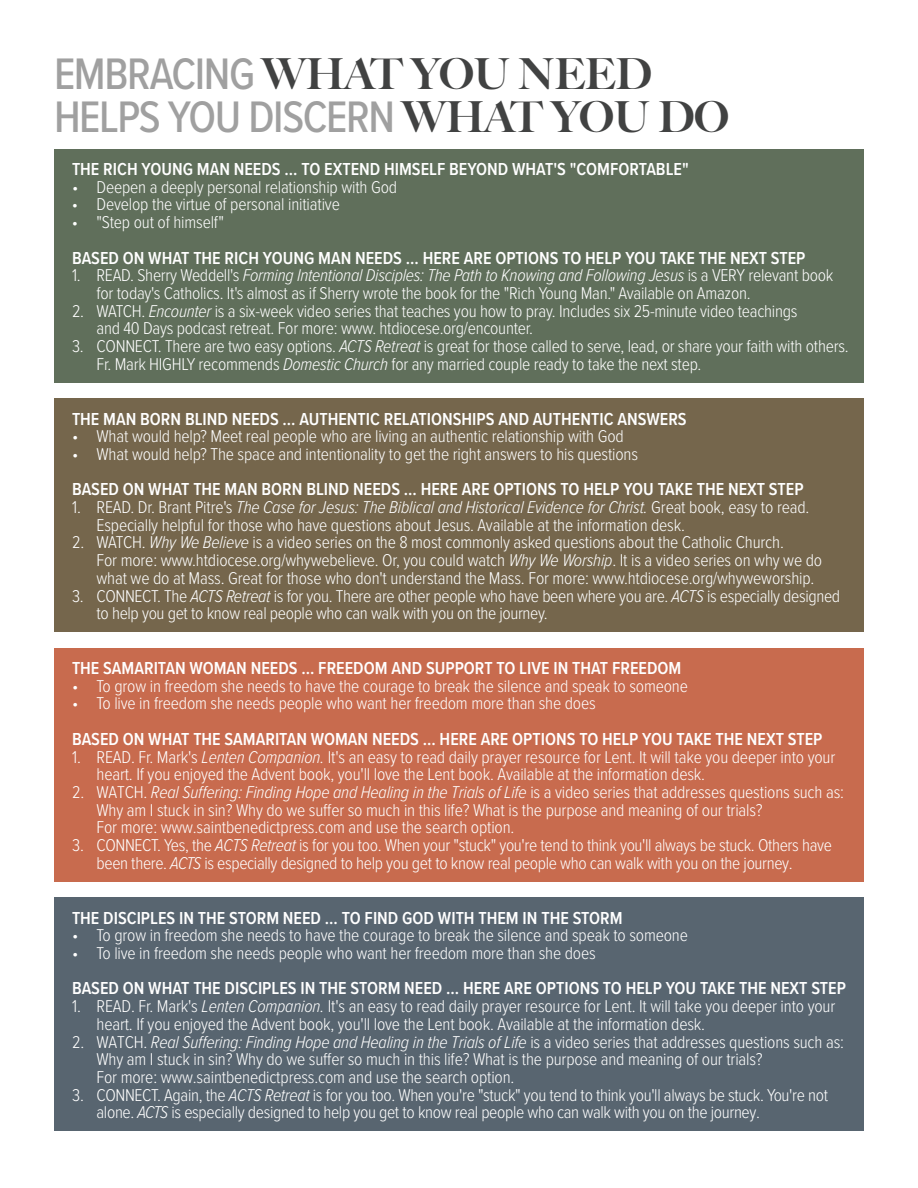
<style>
.page{position:relative;width:918px;height:1188px;background:#fff}
.page>*{position:absolute;margin:0;border:0;box-sizing:border-box;transform-origin:0 0}
.t1{font:500 45.75px "Proxima Nova Cond";letter-spacing:-.03em;color:#a0a0a0}
.t2{font:900 42.75px "Big Caslon FB";color:#414242}
.t3{font:600 18px "Proxima Nova Cond";color:#fff}
.t4{font:300 17.7px/17.7px "Proxima Nova Cond";letter-spacing:-.01em;color:#fff}
.s1{font-family:"Proxima Nova Cond";font-weight:500;font-size:45.75px;color:#a0a0a0}
.s2{font-family:"Big Caslon FB";font-weight:900;font-size:42.75px;color:#414242}
.s3{font-style:italic}
</style>
<div class="page">
<div style="left:54px;top:898px;width:810px;height:233px;background:#586570"></div>
<div style="left:54px;top:648px;width:810px;height:233px;background:#c86b4e"></div>
<div style="left:54px;top:149px;width:810px;height:233px;background:#606f5b"></div>
<div style="left:54px;top:399px;width:810px;height:233px;background:#75664c"></div>
<h2 class="t2" style="left:54px;top:49px;width:599px"><span class="s1">EMBRACING</span> WHAT YOU NEED</h2>
<h1 class="t1" style="left:54px;top:83px;width:676px">HELPS YOU DISCERN <span class="s2">WHAT YOU DO</span></h1>
<p class="t3" style="left:72px;top:156px;width:618px">THE RICH YOUNG MAN NEEDS ... TO EXTEND HIMSELF BEYOND WHAT'S "COMFORTABLE"</p>
<p class="t4" style="left:72px;top:177px;width:327px">• Deepen a deeply personal relationship with God</p>
<p class="t4" style="left:72px;top:195px;width:269px">• Develop the virtue of personal initiative</p>
<p class="t4" style="left:72px;top:212px;width:154px">• "Step out of himself"</p>
<p class="t3" style="left:72px;top:244px;width:735px">BASED ON WHAT THE RICH YOUNG MAN NEEDS ... HERE ARE OPTIONS TO HELP YOU TAKE THE NEXT STEP</p>
<p class="t4" style="left:97px;top:266px;width:738px;text-indent:-25px">1. READ. Sherry Weddell's <span class="s3">Forming Intentional Disciples: The Path to Knowing and Following Jesus</span> is a VERY relevant book for today's Catholics. It's almost as if Sherry wrote the book for the "Rich Young Man." Available on Amazon.</p>
<p class="t4" style="left:97px;top:301px;width:702px;text-indent:-25px">2. WATCH. <span class="s3">Encounter</span> is a six-week video series that teaches you how to pray. Includes six 25-minute video teachings and 40 Days podcast retreat. For more: www. htdiocese.org/encounter.</p>
<p class="t4" style="left:97px;top:336px;width:754px;text-indent:-25px">3. CONNECT. There are two easy options. <span class="s3">ACTS Retreat</span> is great for those called to serve, lead, or share your faith with others.<br>Fr. Mark HIGHLY recommends <span class="s3">Domestic Church</span> for any married couple ready to take the next step.</p>
<p class="t3" style="left:72px;top:405px;width:616px">THE MAN BORN BLIND NEEDS ... AUTHENTIC RELATIONSHIPS AND AUTHENTIC ANSWERS</p>
<p class="t4" style="left:72px;top:427px;width:553px">• What would help? Meet real people who are living an authentic relationship with God</p>
<p class="t4" style="left:72px;top:444px;width:568px">• What would help? The space and intentionality to get the right answers to his questions</p>
<p class="t3" style="left:72px;top:476px;width:733px">BASED ON WHAT THE MAN BORN BLIND NEEDS ... HERE ARE OPTIONS TO HELP YOU TAKE THE NEXT STEP</p>
<p class="t4" style="left:97px;top:497px;width:714px;text-indent:-25px">1. READ. Dr. Brant Pitre's <span class="s3">The Case for Jesus: The Biblical and Historical Evidence for Christ.</span> Great book, easy to read.<br>Especially helpful for those who have questions about Jesus. Available at the information desk.</p>
<p class="t4" style="left:97px;top:533px;width:727px;text-indent:-25px">2. WATCH. <span class="s3">Why We Believe</span> is a video series on the 8 most commonly asked questions about the Catholic Church.<br>For more: www.htdiocese.org/whywebelieve. Or, you could watch <span class="s3">Why We Worship</span>. It is a video series on why we do what we do at Mass. Great for those who don't understand the Mass. For more: www.htdiocese.org/whyweworship.</p>
<p class="t4" style="left:97px;top:586px;width:745px;text-indent:-25px">3. CONNECT. The <span class="s3">ACTS Retreat</span> is for you. There are other people who have been where you are. <span class="s3">ACTS</span> is especially designed to help you get to know real people who can walk with you on the journey.</p>
<p class="t3" style="left:72px;top:655px;width:611px">THE SAMARITAN WOMAN NEEDS ... FREEDOM AND SUPPORT TO LIVE IN THAT FREEDOM</p>
<p class="t4" style="left:72px;top:676px;width:617px">• To grow in freedom she needs to have the courage to break the silence and speak to someone</p>
<p class="t4" style="left:72px;top:694px;width:525px">• To live in freedom she needs people who want her freedom more than she does</p>
<p class="t3" style="left:72px;top:726px;width:752px">BASED ON WHAT THE SAMARITAN WOMAN NEEDS ... HERE ARE OPTIONS TO HELP YOU TAKE THE NEXT STEP</p>
<p class="t4" style="left:97px;top:748px;width:740px;text-indent:-25px">1. READ. Fr. Mark's <span class="s3">Lenten Companion.</span> It's an easy to read daily prayer resource for Lent. It will take you deeper into your heart. If you enjoyed the Advent book, you'll love the Lent book. Available at the information desk.</p>
<p class="t4" style="left:97px;top:784px;width:749px;text-indent:-25px">2. WATCH. <span class="s3">Real Suffering: Finding Hope and Healing in the Trials of Life</span> is a video series that addresses questions such as:<br>Why am I stuck in sin? Why do we suffer so much in this life? What is the purpose and meaning of our trials?<br>For more: www.saintbenedictpress.com and use the search option.</p>
<p class="t4" style="left:97px;top:837px;width:737px;text-indent:-25px">3. CONNECT. Yes, the <span class="s3">ACTS Retreat</span> is for you too. When your "stuck" you're tend to think you'll always be stuck. Others have been there. <span class="s3">ACTS</span> is especially designed to help you get to know real people who can walk with you on the journey.</p>
<p class="t3" style="left:72px;top:904px;width:552px">THE DISCIPLES IN THE STORM NEED ... TO FIND GOD WITH THEM IN THE STORM</p>
<p class="t4" style="left:72px;top:926px;width:617px">• To grow in freedom she needs to have the courage to break the silence and speak to someone</p>
<p class="t4" style="left:72px;top:943px;width:525px">• To live in freedom she needs people who want her freedom more than she does</p>
<p class="t3" style="left:72px;top:975px;width:775px">BASED ON WHAT THE DISCIPLES IN THE STORM NEED ... HERE ARE OPTIONS TO HELP YOU TAKE THE NEXT STEP</p>
<p class="t4" style="left:97px;top:998px;width:740px;text-indent:-25px">1. READ. Fr. Mark's <span class="s3">Lenten Companion.</span> It's an easy to read daily prayer resource for Lent. It will take you deeper into your heart. If you enjoyed the Advent book, you'll love the Lent book. Available at the information desk.</p>
<p class="t4" style="left:97px;top:1033px;width:749px;text-indent:-25px">2. WATCH. <span class="s3">Real Suffering: Finding Hope and Healing in the Trials of Life</span> is a video series that addresses questions such as:<br>Why am I stuck in sin? Why do we suffer so much in this life? What is the purpose and meaning of our trials?<br>For more: www.saintbenedictpress.com and use the search option.</p>
<p class="t4" style="left:97px;top:1086px;width:733px;text-indent:-25px">3. CONNECT. Again, the <span class="s3">ACTS Retreat</span> is for you too. When you're "stuck" you tend to think you'll always be stuck. You're not alone. <span class="s3">ACTS</span> is especially designed to help you get to know real people who can walk with you on the journey.</p>
</div>
